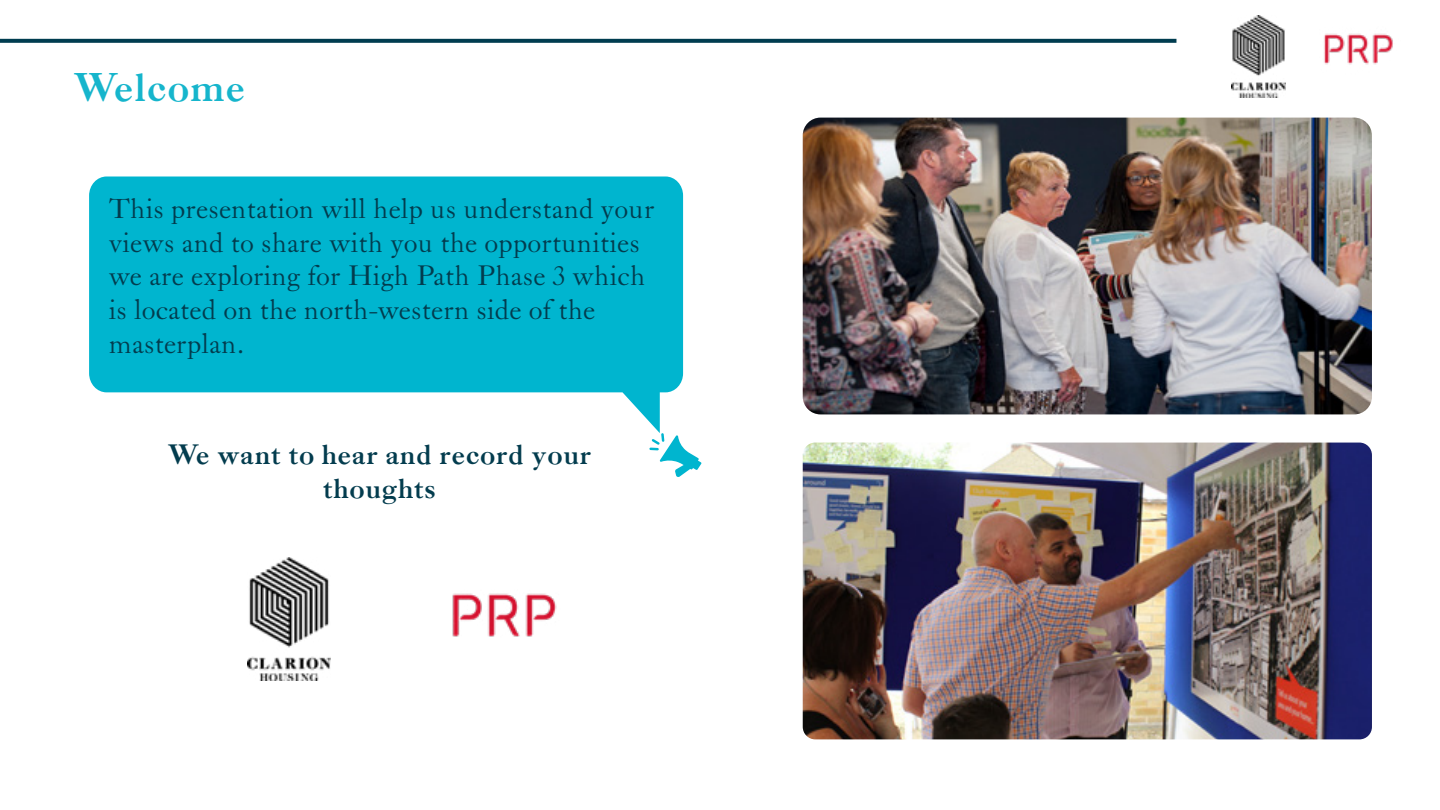
<style>
.page{position:relative;width:1440px;height:810px;background:#fff}
.page>*{position:absolute;margin:0;border:0;box-sizing:border-box;transform-origin:0 0}
.t1{font:700 40px "LTC Caslon Pro";color:#16b5cc}
.t2{font:28px/33.6px "LTC Caslon Pro";color:#033c4e}
.t3{font:700 28px/33.6px "LTC Caslon Pro";color:#033c4e;text-align:center}
</style>
<div class="page">
<svg style="left:0;top:39px;width:1176px;height:4px;background:#0b4557"></svg>
<img style="left:1231px;top:16px;width:55px;height:81px">
<img style="left:1324px;top:33px;width:69px;height:32px">
<svg style="left:650px;top:433px;width:52px;height:44px"></svg>
<svg style="left:89px;top:177px;width:594px;height:256px;fill:#00b5cf"></svg>
<img style="left:803px;top:118px;width:569px;height:296px">
<img style="left:803px;top:443px;width:569px;height:296px">
<img style="left:248px;top:558px;width:82px;height:122px">
<img style="left:452px;top:593px;width:105px;height:44px">
<h1 class="t1" style="left:73px;top:66px;width:174px">Welcome</h1>
<p class="t2" style="left:109px;top:193px;width:547px">This presentation will help us understand your views and to share with you the opportunities we are exploring for High Path Phase 3 which is located on the north-western side of the masterplan.</p>
<p class="t3" style="left:167px;top:440px;width:426px">We want to hear and record your thoughts</p>
</div>
